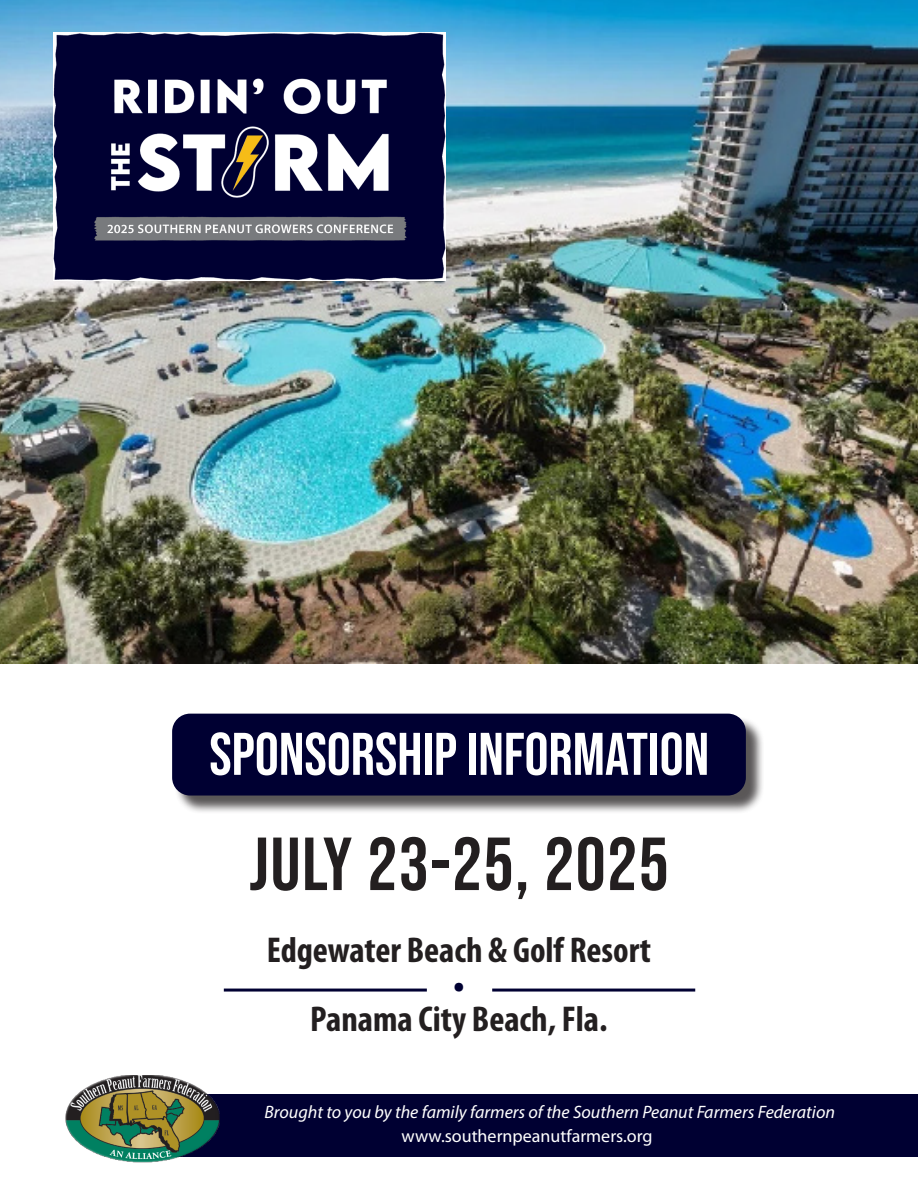
<style>
.page{position:relative;width:918px;height:1188px;background:#fff}
.page>*{position:absolute;margin:0;border:0;box-sizing:border-box;transform-origin:0 0}
.t1{font:75px "Bebas Neue";letter-spacing:.02em;color:#231f20}
.t2{font:60px "Bebas Neue";color:#fff}
.t3{font:700 condensed 40.5px "Myriad Pro";color:#000032}
.t4{font:700 condensed 36px "Myriad Pro";color:#231f20}
.t5{font:italic 18px "Myriad Pro";color:#fff}
.t6{font:18px "Myriad Pro";color:#fff}
</style>
<div class="page">
<div style="left:171px;top:1094px;width:747px;height:63px;background:#000032"></div>
<img style="left:65px;top:1075px;width:155px;height:87px">
<div style="left:174px;top:716px;width:591px;height:98px;background:#231f20;opacity:.75"></div>
<div style="left:172px;top:714px;width:574px;height:82px;background:#000032;border-radius:18px"></div>
<img style="left:0;top:0;width:918px;height:664px">
<hr style="left:224px;top:989px;width:203px;height:3px;background:#000032">
<hr style="left:492px;top:989px;width:203px;height:3px;background:#000032">
<img style="left:53px;top:32px;width:392px;height:249px">
<p class="t2" style="left:209px;top:720px;width:501px">SPONSORSHIP INFORMATION</p>
<p class="t1" style="left:249px;top:822px;width:421px">JULY 23-25, 2025</p>
<p class="t4" style="left:267px;top:928px;width:386px">Edgewater Beach &amp; Golf Resort</p>
<p class="t3" style="left:453px;top:960px;width:13px">•</p>
<p class="t4" style="left:310px;top:996px;width:299px">Panama City Beach, Fla.</p>
<p class="t5" style="left:265px;top:1101px;width:572px">Brought to you by the family farmers of the Southern Peanut Farmers Federation</p>
<p class="t6" style="left:402px;top:1125px;width:252px">www.southernpeanutfarmers.org</p>
</div>
